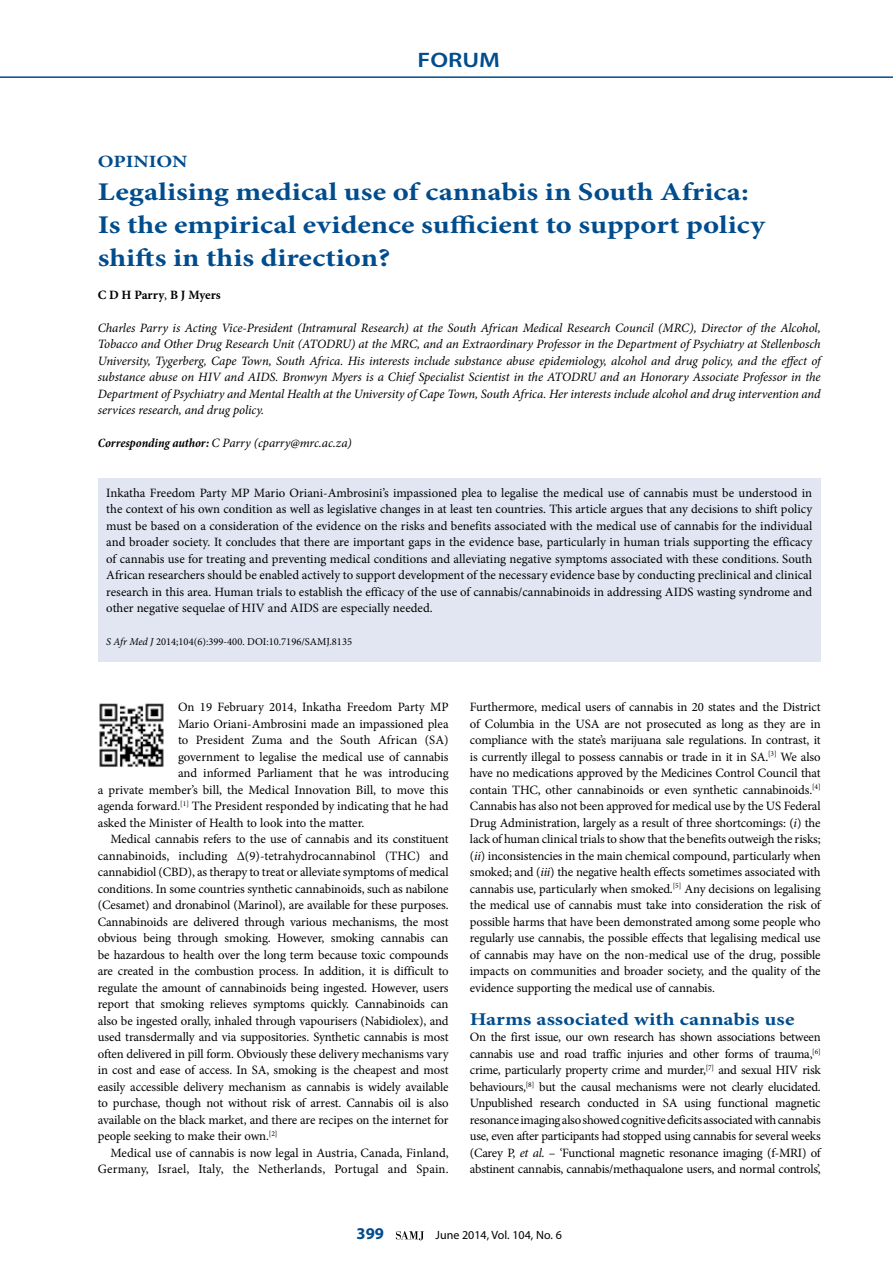
<style>
.page{position:relative;width:893px;height:1263px;background:#fff}
.page>*{position:absolute;margin:0;border:0;box-sizing:border-box;transform-origin:0 0}
.t1{font:700 25.5px/33px "Minion Pro";color:#004c8d;scale:1.2 1}
.t2{font:600 21px "Myriad Pro";color:#004c8d;scale:1.2 1}
.t3{font:700 18px "Minion Pro";color:#004c8d;scale:1.2 1}
.t4{font:700 17.25px "Minion Pro";letter-spacing:-.01em;color:#004c8d;scale:1.2 1}
.t5{font:700 16.5px "Myriad Pro";color:#004c8d}
.t6{font:12.75px/16.5px "Minion Pro";letter-spacing:-.01em;color:#000;text-align:justify}
.t7{font:italic 12.75px/16.5px "Minion Pro";letter-spacing:-.005em;color:#000;text-align:justify}
.t8{font:12.75px "Minion Pro";letter-spacing:.01em;color:#000}
.t9{font:700 12.75px "Minion Pro";letter-spacing:-.005em;color:#000}
.t10{font:12px "Myriad Pro";color:#000}
.t11{font:10.5px "Minion Pro";color:#000}
.s1{font-weight:400}
.s2{font-weight:700;font-stretch:condensed}
.s3{font-style:italic}
</style>
<div class="page">
<hr style="left:0;top:76px;width:893px;height:2px;background:#004c8d">
<svg style="left:396px;top:1231px;width:28px;height:9px"></svg>
<div style="left:98px;top:479px;width:723px;height:183px;background:#e2e6f2"></div>
<img style="left:99px;top:703px;width:65px;height:64px">
<h2 class="t2" style="left:418px;top:47px;width:70px">FORUM</h2>
<h3 class="t4" style="left:98px;top:149px;width:76px">OPINION</h3>
<h1 class="t1" style="left:98px;top:175px;width:557px">Legalising medical use of cannabis in South Africa:<br>Is the empirical evidence sufficient to support policy shifts in this direction?</h1>
<p class="t9" style="left:98px;top:285px;width:124px">C D H Parry<span class="s1">,</span> B J Myers</p>
<p class="t7" style="left:98px;top:319px;width:724px">Charles Parry is Acting Vice-President (Intramural Research) at the South African Medical Research Council (MRC), Director of the Alcohol, Tobacco and Other Drug Research Unit (ATODRU) at the MRC, and an Extraordinary Professor in the Department of Psychiatry at Stellenbosch University, Tygerberg, Cape Town, South Africa. His interests include substance abuse epidemiology, alcohol and drug policy, and the effect of substance abuse on HIV and AIDS. Bronwyn Myers is a Chief Specialist Scientist in the ATODRU and an Honorary Associate Professor in the Department of Psychiatry and Mental Health at the University of Cape Town, South Africa. Her interests include alcohol and drug intervention and services research, and drug policy.</p>
<p class="t7" style="left:98px;top:435px;width:256px"><span class="s2">Corresponding author:</span> C Parry (cparry@mrc.ac.za)</p>
<p class="t6" style="left:106px;top:484px;width:707px">Inkatha Freedom Party MP Mario Oriani-Ambrosini’s impassioned plea to legalise the medical use of cannabis must be understood in the context of his own condition as well as legislative changes in at least ten countries. This article argues that any decisions to shift policy must be based on a consideration of the evidence on the risks and benefits associated with the medical use of cannabis for the individual and broader society. It concludes that there are important gaps in the evidence base, particularly in human trials supporting the efficacy of cannabis use for treating and preventing medical conditions and alleviating negative symptoms associated with these conditions. South African researchers should be enabled actively to support development of the necessary evidence base by conducting preclinical and clinical research in this area. Human trials to establish the efficacy of the use of cannabis/cannabinoids in addressing AIDS wasting syndrome and other negative sequelae of HIV and AIDS are especially needed.</p>
<p class="t11" style="left:106px;top:635px;width:247px"><span class="s3">S Afr Med J</span> 2014;104(6):399-400. DOI:10.7196/SAMJ.8135</p>
<p class="t6" style="left:178px;top:699px;width:272px">On 19 February 2014, Inkatha Freedom Party MP</p>
<p class="t6" style="left:178px;top:715px;width:272px">Mario Oriani-Ambrosini made an impassioned plea</p>
<p class="t6" style="left:178px;top:732px;width:272px">to President Zuma and the South African (SA)</p>
<p class="t6" style="left:178px;top:748px;width:272px">government to legalise the medical use of cannabis</p>
<p class="t6" style="left:178px;top:765px;width:272px">and informed Parliament that he was introducing</p>
<p class="t6" style="left:98px;top:781px;width:352px">a private member’s bill, the Medical Innovation Bill, to move this</p>
<p class="t6" style="left:98px;top:798px;width:352px">agenda forward.<sup>[1]</sup> The President responded by indicating that he had</p>
<p class="t6" style="left:98px;top:814px;width:268px">asked the Minister of Health to look into the matter.</p>
<p class="t6" style="left:111px;top:831px;width:340px">Medical cannabis refers to the use of cannabis and its constituent</p>
<p class="t6" style="left:98px;top:847px;width:352px">cannabinoids, including Δ(9)-tetrahydrocannabinol (THC) and</p>
<p class="t6" style="left:98px;top:864px;width:352px">cannabidiol (CBD), as therapy to treat or alleviate symptoms of medical</p>
<p class="t6" style="left:98px;top:880px;width:352px">conditions. In some countries synthetic cannabinoids, such as nabilone</p>
<p class="t6" style="left:98px;top:897px;width:352px">(Cesamet) and dronabinol (Marinol), are available for these purposes.</p>
<p class="t6" style="left:98px;top:913px;width:352px">Cannabinoids are delivered through various mechanisms, the most</p>
<p class="t6" style="left:98px;top:930px;width:352px">obvious being through smoking. However, smoking cannabis can</p>
<p class="t6" style="left:98px;top:946px;width:352px">be hazardous to health over the long term because toxic compounds</p>
<p class="t6" style="left:98px;top:963px;width:352px">are created in the combustion process. In addition, it is difficult to</p>
<p class="t6" style="left:98px;top:979px;width:352px">regulate the amount of cannabinoids being ingested. However, users</p>
<p class="t6" style="left:98px;top:996px;width:352px">report that smoking relieves symptoms quickly. Cannabinoids can</p>
<p class="t6" style="left:98px;top:1012px;width:352px">also be ingested orally, inhaled through vapourisers (Nabidiolex), and</p>
<p class="t6" style="left:98px;top:1029px;width:352px">used transdermally and via suppositories. Synthetic cannabis is most</p>
<p class="t6" style="left:98px;top:1045px;width:352px">often delivered in pill form. Obviously these delivery mechanisms vary</p>
<p class="t6" style="left:98px;top:1062px;width:352px">in cost and ease of access. In SA, smoking is the cheapest and most</p>
<p class="t6" style="left:98px;top:1078px;width:352px">easily accessible delivery mechanism as cannabis is widely available</p>
<p class="t6" style="left:98px;top:1095px;width:352px">to purchase, though not without risk of arrest. Cannabis oil is also</p>
<p class="t6" style="left:98px;top:1111px;width:352px">available on the black market, and there are recipes on the internet for</p>
<p class="t6" style="left:98px;top:1128px;width:181px">people seeking to make their own.<sup>[2]</sup></p>
<p class="t6" style="left:111px;top:1144px;width:340px">Medical use of cannabis is now legal in Austria, Canada, Finland,</p>
<p class="t8" style="left:98px;top:1161px;width:352px">Germany, Israel, Italy, the Netherlands, Portugal and Spain.</p>
<p class="t6" style="left:470px;top:699px;width:352px">Furthermore, medical users of cannabis in 20 states and the District of Columbia in the USA are not prosecuted as long as they are in compliance with the state’s marijuana sale regulations. In contrast, it is currently illegal to possess cannabis or trade in it in SA.<sup>[3]</sup> We also have no medications approved by the Medicines Control Council that contain THC, other cannabinoids or even synthetic cannabinoids.<sup>[4] </sup>Cannabis has also not been approved for medical use by the US Federal Drug Administration, largely as a result of three shortcomings: (<span class="s3">i</span>) the lack of human clinical trials to show that the benefits outweigh the risks; (<span class="s3">ii</span>) inconsistencies in the main chemical compound, particularly when smoked; and (<span class="s3">iii</span>) the negative health effects sometimes associated with cannabis use, particularly when smoked.<sup>[5]</sup> Any decisions on legalising the medical use of cannabis must take into consideration the risk of possible harms that have been demonstrated among some people who regularly use cannabis, the possible effects that legalising medical use of cannabis may have on the non-medical use of the drug, possible impacts on communities and broader society, and the quality of the evidence supporting the medical use of cannabis.</p>
<h3 class="t3" style="left:470px;top:1006px;width:272px">Harms associated with cannabis use</h3>
<p class="t6" style="left:470px;top:1029px;width:352px">On the first issue, our own research has shown associations between cannabis use and road traffic injuries and other forms of trauma,<sup>[6] </sup>crime, particularly property crime and murder,<sup>[7]</sup> and sexual HIV risk behaviours,<sup>[8]</sup> but the causal mechanisms were not clearly elucidated.<br>Unpublished research conducted in SA using functional magnetic resonance imaging also showed cognitive deficits associated with cannabis use, even after participants had stopped using cannabis for several weeks (Carey P, <span class="s3">et al</span>. – ‘Functional magnetic resonance imaging (f-MRI) of abstinent cannabis, cannabis/methaqualone users, and normal controls’,</p>
<p class="t5" style="left:357px;top:1224px;width:29px">399</p>
<p class="t10" style="left:436px;top:1229px;width:128px">June 2014, Vol. 104, No. 6</p>
</div>
